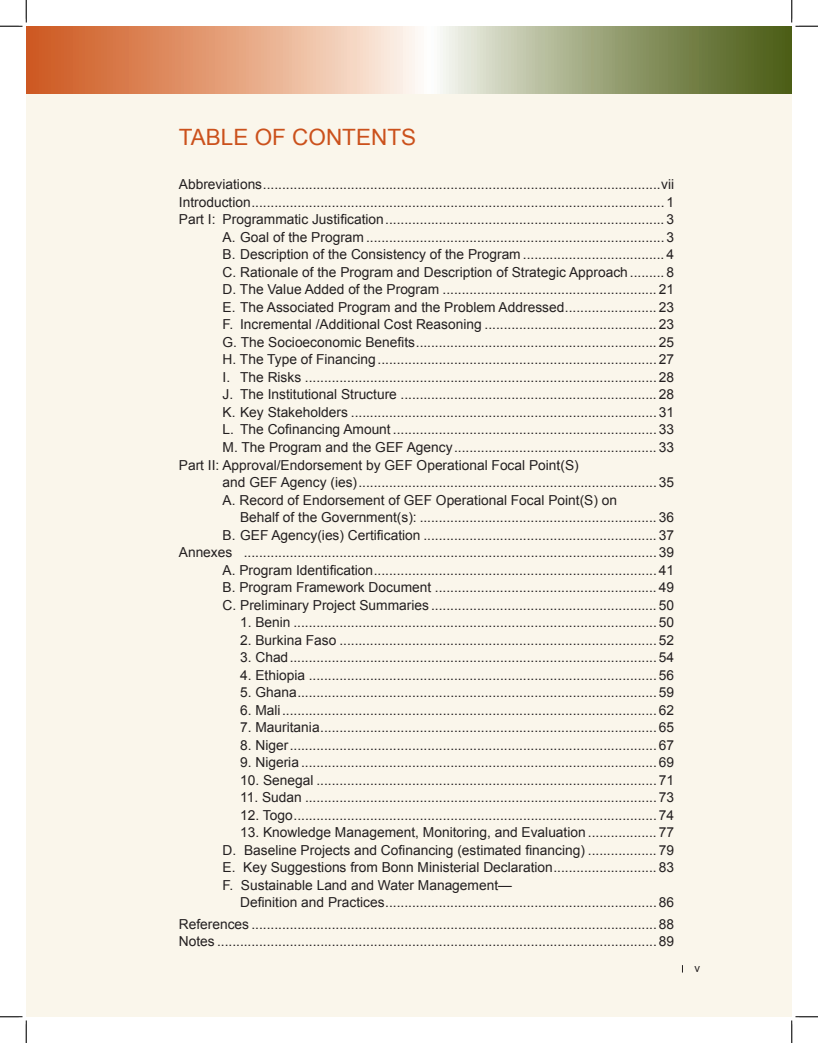
<style>
.page{position:relative;width:818px;height:1043px;background:#fff}
.page>*{position:absolute;margin:0;border:0;box-sizing:border-box;transform-origin:0 0}
.t1{font:22.5px "Arial";color:#cb511c}
.t2{font:13.75px/17.5px "Arial";color:#231f20;text-align:justify}
.t3{font:11.25px "Arial";color:#231f20}
</style>
<div class="page">
<div style="left:26px;top:26px;width:765px;height:990px;background:#faf6eb"></div>
<svg style="left:26px;top:26px;width:765px;height:68px"></svg>
<svg style="left:0;top:0;width:27px;height:27px"></svg>
<svg style="left:0;top:1016px;width:27px;height:26px"></svg>
<svg style="left:790px;top:0;width:28px;height:27px"></svg>
<svg style="left:790px;top:1015px;width:28px;height:27px"></svg>
<h1 class="t1" style="left:179px;top:123px;width:239px">TABLE OF CONTENTS</h1>
<p class="t2" style="left:179px;top:176px;width:496px">Abbreviations........................................................................................................vii</p>
<p class="t2" style="left:179px;top:193px;width:497px">Introduction............................................................................................................ 1</p>
<p class="t2" style="left:179px;top:211px;width:497px">Part I: Programmatic Justification......................................................................... 3</p>
<p class="t2" style="left:223px;top:228px;width:453px">A. Goal of the Program .............................................................................. 3</p>
<p class="t2" style="left:223px;top:246px;width:453px">B. Description of the Consistency of the Program ..................................... 4</p>
<p class="t2" style="left:223px;top:263px;width:453px">C. Rationale of the Program and Description of Strategic Approach ......... 8</p>
<p class="t2" style="left:223px;top:281px;width:453px">D. The Value Added of the Program ........................................................ 21</p>
<p class="t2" style="left:222px;top:298px;width:453px">E. The Associated Program and the Problem Addressed........................ 23</p>
<p class="t2" style="left:222px;top:316px;width:453px">F. Incremental /Additional Cost Reasoning ............................................. 23</p>
<p class="t2" style="left:222px;top:333px;width:453px">G. The Socioeconomic Benefits............................................................... 25</p>
<p class="t2" style="left:222px;top:351px;width:453px">H. The Type of Financing......................................................................... 27</p>
<p class="t2" style="left:222px;top:368px;width:453px">I. The Risks ............................................................................................ 28</p>
<p class="t2" style="left:222px;top:386px;width:453px">J. The Institutional Structure ................................................................... 28</p>
<p class="t2" style="left:222px;top:403px;width:453px">K. Key Stakeholders ................................................................................ 31</p>
<p class="t2" style="left:222px;top:421px;width:453px">L. The Cofinancing Amount ..................................................................... 33</p>
<p class="t2" style="left:222px;top:438px;width:453px">M. The Program and the GEF Agency..................................................... 33</p>
<p class="t2" style="left:179px;top:456px;width:401px">Part II: Approval/Endorsement by GEF Operational Focal Point(S)</p>
<p class="t2" style="left:222px;top:473px;width:453px">and GEF Agency (ies).............................................................................. 35</p>
<p class="t2" style="left:222px;top:491px;width:396px">A. Record of Endorsement of GEF Operational Focal Point(S) on</p>
<p class="t2" style="left:240px;top:508px;width:435px">Behalf of the Government(s): .............................................................. 36</p>
<p class="t2" style="left:222px;top:526px;width:453px">B. GEF Agency(ies) Certification ............................................................. 37</p>
<p class="t2" style="left:179px;top:543px;width:497px">Annexes ............................................................................................................ 39</p>
<p class="t2" style="left:222px;top:561px;width:453px">A. Program Identification.......................................................................... 41</p>
<p class="t2" style="left:222px;top:578px;width:453px">B. Program Framework Document .......................................................... 49</p>
<p class="t2" style="left:222px;top:596px;width:453px">C. Preliminary Project Summaries ........................................................... 50</p>
<p class="t2" style="left:240px;top:613px;width:435px">1. Benin ............................................................................................... 50</p>
<p class="t2" style="left:240px;top:631px;width:435px">2. Burkina Faso ................................................................................... 52</p>
<p class="t2" style="left:240px;top:648px;width:435px">3. Chad................................................................................................ 54</p>
<p class="t2" style="left:240px;top:666px;width:435px">4. Ethiopia ........................................................................................... 56</p>
<p class="t2" style="left:240px;top:683px;width:435px">5. Ghana.............................................................................................. 59</p>
<p class="t2" style="left:240px;top:701px;width:435px">6. Mali.................................................................................................. 62</p>
<p class="t2" style="left:240px;top:718px;width:435px">7. Mauritania........................................................................................ 65</p>
<p class="t2" style="left:240px;top:736px;width:435px">8. Niger................................................................................................ 67</p>
<p class="t2" style="left:240px;top:753px;width:435px">9. Nigeria ............................................................................................. 69</p>
<p class="t2" style="left:240px;top:771px;width:435px">10. Senegal ......................................................................................... 71</p>
<p class="t2" style="left:240px;top:788px;width:435px">11. Sudan ............................................................................................ 73</p>
<p class="t2" style="left:240px;top:806px;width:435px">12. Togo............................................................................................... 74</p>
<p class="t2" style="left:222px;top:823px;width:453px;text-indent:18px">13. Knowledge Management, Monitoring, and Evaluation .................. 77<br>D. Baseline Projects and Cofinancing (estimated financing) .................. 79<br>E. Key Suggestions from Bonn Ministerial Declaration........................... 83<br>F. Sustainable Land and Water Management—</p>
<p class="t2" style="left:179px;top:892px;width:497px;line-height:21.2px;text-align:right">Definition and Practices....................................................................... 86<br>References .......................................................................................................... 88</p>
<p class="t2" style="left:179px;top:932px;width:497px">Notes ................................................................................................................... 89</p>
<p class="t3" style="left:694px;top:961px;width:7px">v</p>
</div>
